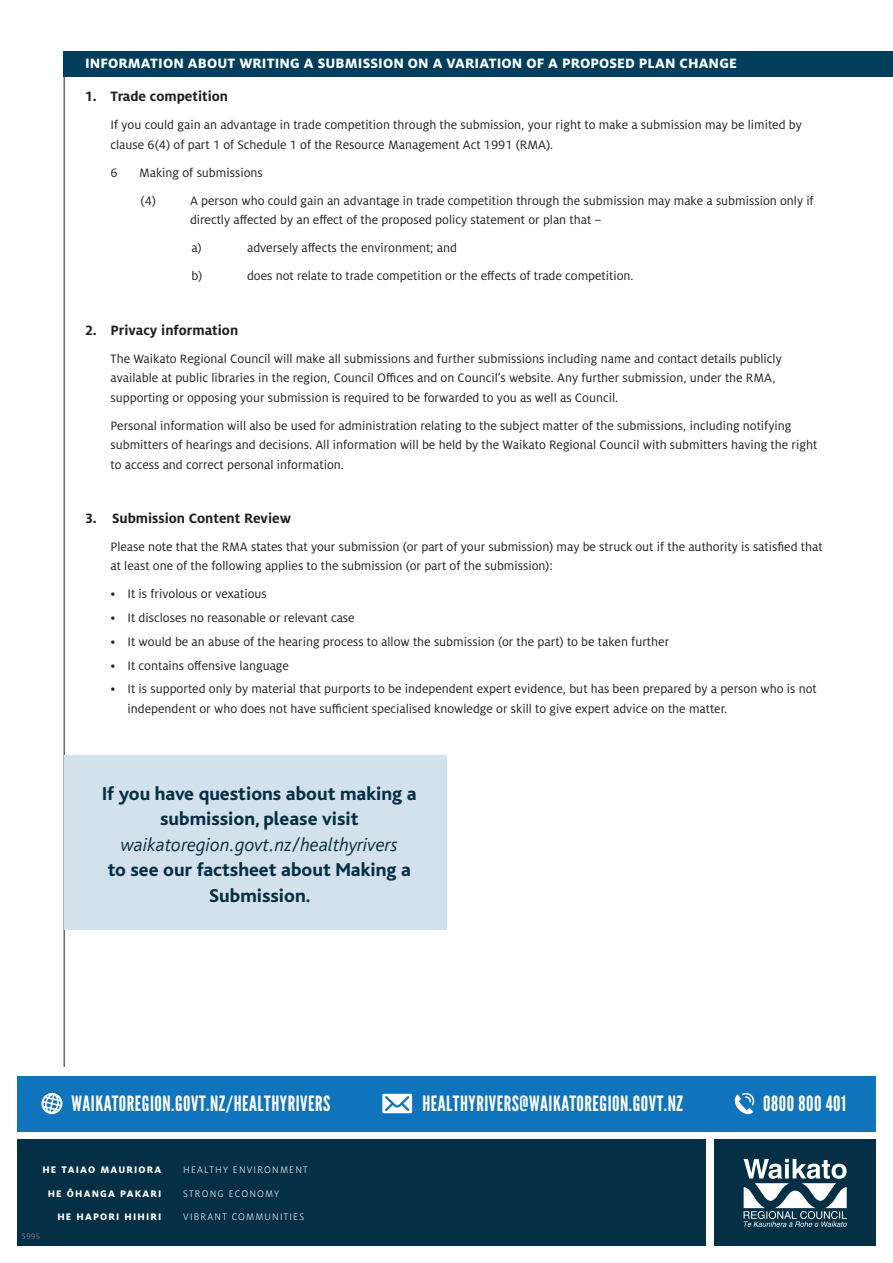
<style>
.page{position:relative;width:893px;height:1263px;background:#fff}
.page>*{position:absolute;margin:0;border:0;box-sizing:border-box;transform-origin:0 0}
.t1{font:21px "League Gothic";letter-spacing:.025em;color:#fff}
.t2{font:800 19.5px/25.5px "Bliss";color:#052f45;text-align:center}
.t3{font:italic 19.5px "Bliss CE Light";color:#052f45}
.t4{font:800 15px "Milo Pro";letter-spacing:.01em;color:#fff}
.t5{font:700 15px "Milo Pro";color:#231f20}
.t6{font:13.5px/19.5px "Milo Pro";color:#231f20}
.t7{font:300 10.5px "Milo Pro";letter-spacing:.11em;color:#fff}
.t8{font:800 10.5px "Milo Pro";letter-spacing:.11em;color:#fff}
.t9{font:9px "Milo Pro";color:#6f7888}
</style>
<div class="page">
<hr style="left:64px;top:51px;width:1px;height:1191px;background:#231f20">
<div style="left:65px;top:755px;width:382px;height:174px;background:#d2e1eb"></div>
<div style="left:49px;top:1067px;width:31px;height:111px;background:#fff"></div>
<div style="left:64px;top:51px;width:829px;height:26px;background:#003e5e"></div>
<div style="left:17px;top:1140px;width:689px;height:106px;background:#052f45"></div>
<div style="left:714px;top:1140px;width:162px;height:106px;background:#052f45"></div>
<svg style="left:744px;top:1159px;width:103px;height:68px"></svg>
<div style="left:17px;top:1076px;width:859px;height:55px;background:#1074bc"></div>
<svg style="left:41px;top:1093px;width:22px;height:21px"></svg>
<svg style="left:382px;top:1094px;width:30px;height:19px"></svg>
<svg style="left:734px;top:1093px;width:20px;height:22px"></svg>
<p class="t4" style="left:85px;top:55px;width:653px">INFORMATION ABOUT WRITING A SUBMISSION ON A VARIATION OF A PROPOSED PLAN CHANGE</p>
<p class="t5" style="left:85px;top:88px;width:145px">1. Trade competition</p>
<p class="t6" style="left:111px;top:115px;width:693px">If you could gain an advantage in trade competition through the submission, your right to make a submission may be limited by clause 6(4) of part 1 of Schedule 1 of the Resource Management Act 1991 (RMA).</p>
<p class="t6" style="left:111px;top:163px;width:9px">6</p>
<p class="t6" style="left:139px;top:159px;width:125px;line-height:28px">Making of submissions (4)</p>
<p class="t6" style="left:190px;top:191px;width:625px">A person who could gain an advantage in trade competition through the submission may make a submission only if directly affected by an effect of the proposed policy statement or plan that –</p>
<p class="t6" style="left:191px;top:238px;width:12px">a)</p>
<p class="t6" style="left:247px;top:238px;width:212px">adversely affects the environment; and</p>
<p class="t6" style="left:191px;top:266px;width:12px">b)</p>
<p class="t6" style="left:247px;top:266px;width:388px">does not relate to trade competition or the effects of trade competition.</p>
<p class="t5" style="left:85px;top:321px;width:155px">2. Privacy information</p>
<p class="t6" style="left:111px;top:349px;width:673px">The Waikato Regional Council will make all submissions and further submissions including name and contact details publicly available at public libraries in the region, Council Offices and on Council’s website. Any further submission, under the RMA, supporting or opposing your submission is required to be forwarded to you as well as Council.</p>
<p class="t6" style="left:111px;top:416px;width:708px">Personal information will also be used for administration relating to the subject matter of the submissions, including notifying submitters of hearings and decisions. All information will be held by the Waikato Regional Council with submitters having the right to access and correct personal information.</p>
<p class="t5" style="left:85px;top:510px;width:208px">3. Submission Content Review</p>
<p class="t6" style="left:111px;top:537px;width:714px">Please note that the RMA states that your submission (or part of your submission) may be struck out if the authority is satisfied that at least one of the following applies to the submission (or part of the submission):</p>
<p class="t6" style="left:111px;top:584px;width:158px">• It is frivolous or vexatious</p>
<p class="t6" style="left:111px;top:608px;width:246px">• It discloses no reasonable or relevant case</p>
<p class="t6" style="left:111px;top:632px;width:560px">• It would be an abuse of the hearing process to allow the submission (or the part) to be taken further</p>
<p class="t6" style="left:111px;top:656px;width:180px">• It contains offensive language</p>
<p class="t6" style="left:128px;top:679px;width:691px;text-indent:-17px">• It is supported only by material that purports to be independent expert evidence, but has been prepared by a person who is not independent or who does not have sufficient specialised knowledge or skill to give expert advice on the matter.</p>
<h2 class="t2" style="left:102px;top:781px;width:316px">If you have questions about making a submission, please visit</h2>
<h2 class="t3" style="left:121px;top:834px;width:279px">waikatoregion.govt.nz/healthyrivers</h2>
<h2 class="t2" style="left:108px;top:858px;width:305px">to see our factsheet about Making a<br>Submission.</h2>
<h1 class="t1" style="left:71px;top:1091px;width:260px">WAIKATOREGION.GOVT.NZ/HEALTHYRIVERS</h1>
<h1 class="t1" style="left:422px;top:1091px;width:262px">HEALTHYRIVERS@WAIKATOREGION.GOVT.NZ</h1>
<h1 class="t1" style="left:763px;top:1091px;width:85px">0800 800 401</h1>
<p class="t8" style="left:42px;top:1164px;width:120px">HE TAIAO MAURIORA</p>
<p class="t8" style="left:48px;top:1187px;width:115px">HE ŌHANGA PAKARI</p>
<p class="t8" style="left:57px;top:1211px;width:105px">HE HAPORI HIHIRI</p>
<p class="t9" style="left:21px;top:1231px;width:21px">5995</p>
<p class="t7" style="left:183px;top:1164px;width:126px">HEALTHY ENVIRONMENT</p>
<p class="t7" style="left:183px;top:1188px;width:97px">STRONG ECONOMY</p>
<p class="t7" style="left:183px;top:1211px;width:122px">VIBRANT COMMUNITIES</p>
</div>
